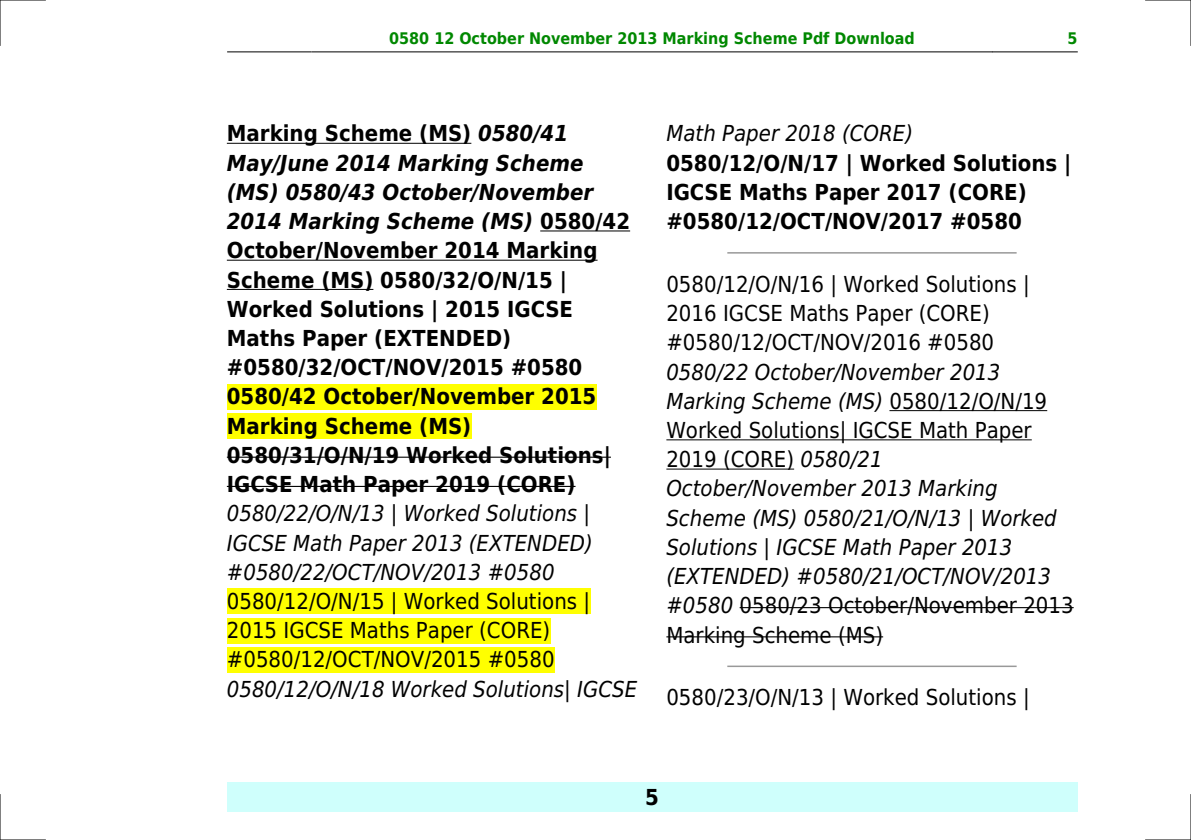
<style>
.page{position:relative;width:1191px;height:840px;background:#fff}
.page>*{position:absolute;margin:0;border:0;box-sizing:border-box;transform-origin:0 0}
.t1{font:italic 22px/29.2px "DejaVu Sans Condensed";color:#000}
.t2{font:700 22px/29.2px "DejaVu Sans Condensed";color:#000}
.t3{font:22px/29.2px "DejaVu Sans Condensed";color:#000}
.t4{font:700 16px "DejaVu Sans Condensed";color:#080}
.s1{font-style:italic}
.s2{font-style:normal}
</style>
<div class="page">
<hr style="left:227px;top:51px;width:85px;height:1px;background:#000">
<hr style="left:312px;top:51px;width:680px;height:1px;background:#000">
<hr style="left:992px;top:51px;width:85px;height:1px;background:#000">
<div style="left:227px;top:782px;width:850px;height:29px;background:#cffffc"></div>
<hr style="left:227px;top:143px;width:244px;height:1px;background:#000">
<hr style="left:540px;top:230px;width:90px;height:1px;background:#000">
<hr style="left:227px;top:259px;width:370px;height:1px;background:#000">
<hr style="left:227px;top:289px;width:146px;height:1px;background:#000">
<div style="left:227px;top:384px;width:369px;height:25px;background:#ff0"></div>
<div style="left:227px;top:413px;width:244px;height:25px;background:#ff0"></div>
<hr style="left:227px;top:456px;width:384px;height:1px;background:#000">
<hr style="left:227px;top:485px;width:348px;height:1px;background:#000">
<div style="left:227px;top:588px;width:363px;height:26px;background:#ff0"></div>
<div style="left:227px;top:617px;width:323px;height:26px;background:#ff0"></div>
<div style="left:227px;top:646px;width:327px;height:26px;background:#ff0"></div>
<hr style="left:728px;top:252px;width:288px;height:1px;background:#999">
<hr style="left:889px;top:410px;width:158px;height:1px;background:#000">
<hr style="left:666px;top:439px;width:365px;height:1px;background:#000">
<hr style="left:666px;top:468px;width:128px;height:1px;background:#000">
<hr style="left:739px;top:606px;width:334px;height:2px;background:#000">
<hr style="left:666px;top:636px;width:217px;height:1px;background:#000">
<hr style="left:728px;top:665px;width:288px;height:1px;background:#999">
<hr style="left:0;top:0;width:45px;height:1px;background:#000">
<hr style="left:1145px;top:0;width:46px;height:1px;background:#000">
<hr style="left:0;top:839px;width:45px;height:1px;background:#000">
<hr style="left:1145px;top:839px;width:46px;height:1px;background:#000">
<hr style="left:0;top:0;width:1px;height:45px;background:#000">
<hr style="left:0;top:794px;width:1px;height:45px;background:#000">
<hr style="left:1190px;top:0;width:1px;height:45px;background:#000">
<hr style="left:1190px;top:794px;width:1px;height:45px;background:#000">
<p class="t4" style="left:389px;top:29px;width:527px">0580 12 October November 2013 Marking Scheme Pdf Download</p>
<p class="t4" style="left:1067px;top:29px;width:12px">5</p>
<p class="t2" style="left:227px;top:119px;width:405px">Marking Scheme (MS) <span class="s1">0580/41<br>May/June 2014 Marking Scheme (MS) 0580/43 October/November<br>2014 Marking Scheme (MS)</span> 0580/42<br>October/November 2014 Marking<br>Scheme (MS) 0580/32/O/N/15 |<br>Worked Solutions | 2015 IGCSE<br>Maths Paper (EXTENDED) #0580/32/OCT/NOV/2015 #0580<br>0580/42 October/November 2015<br>Marking Scheme (MS)<br>0580/31/O/N/19 Worked Solutions|<br>IGCSE Math Paper 2019 (CORE)</p>
<p class="t1" style="left:227px;top:499px;width:367px">0580/22/O/N/13 | Worked Solutions |<br>IGCSE Math Paper 2013 (EXTENDED) #0580/22/OCT/NOV/2013 #0580</p>
<p class="t3" style="left:227px;top:586px;width:365px">0580/12/O/N/15 | Worked Solutions |<br>2015 IGCSE Maths Paper (CORE) #0580/12/OCT/NOV/2015 #0580</p>
<p class="t1" style="left:227px;top:674px;width:412px">0580/12/O/N/18 Worked Solutions| IGCSE</p>
<p class="t1" style="left:666px;top:119px;width:248px">Math Paper 2018 (CORE)</p>
<p class="t2" style="left:666px;top:148px;width:406px">0580/12/O/N/17 | Worked Solutions |<br>IGCSE Maths Paper 2017 (CORE) #0580/12/OCT/NOV/2017 #0580</p>
<p class="t3" style="left:666px;top:269px;width:365px">0580/12/O/N/16 | Worked Solutions |<br>2016 IGCSE Maths Paper (CORE) #0580/12/OCT/NOV/2016 #0580</p>
<p class="t1" style="left:666px;top:357px;width:409px">0580/22 October/November 2013<br>Marking Scheme (MS) <span class="s2">0580/12/O/N/19<br>Worked Solutions| IGCSE Math Paper<br>2019 (CORE)</span> 0580/21<br>October/November 2013 Marking<br>Scheme (MS) 0580/21/O/N/13 | Worked<br>Solutions | IGCSE Math Paper 2013 (EXTENDED) #0580/21/OCT/NOV/2013 #0580 <span class="s2">0580/23 October/November 2013<br>Marking Scheme (MS)</span></p>
<p class="t3" style="left:666px;top:682px;width:365px">0580/23/O/N/13 | Worked Solutions |</p>
<p class="t2" style="left:645px;top:782px;width:15px">5</p>
</div>
